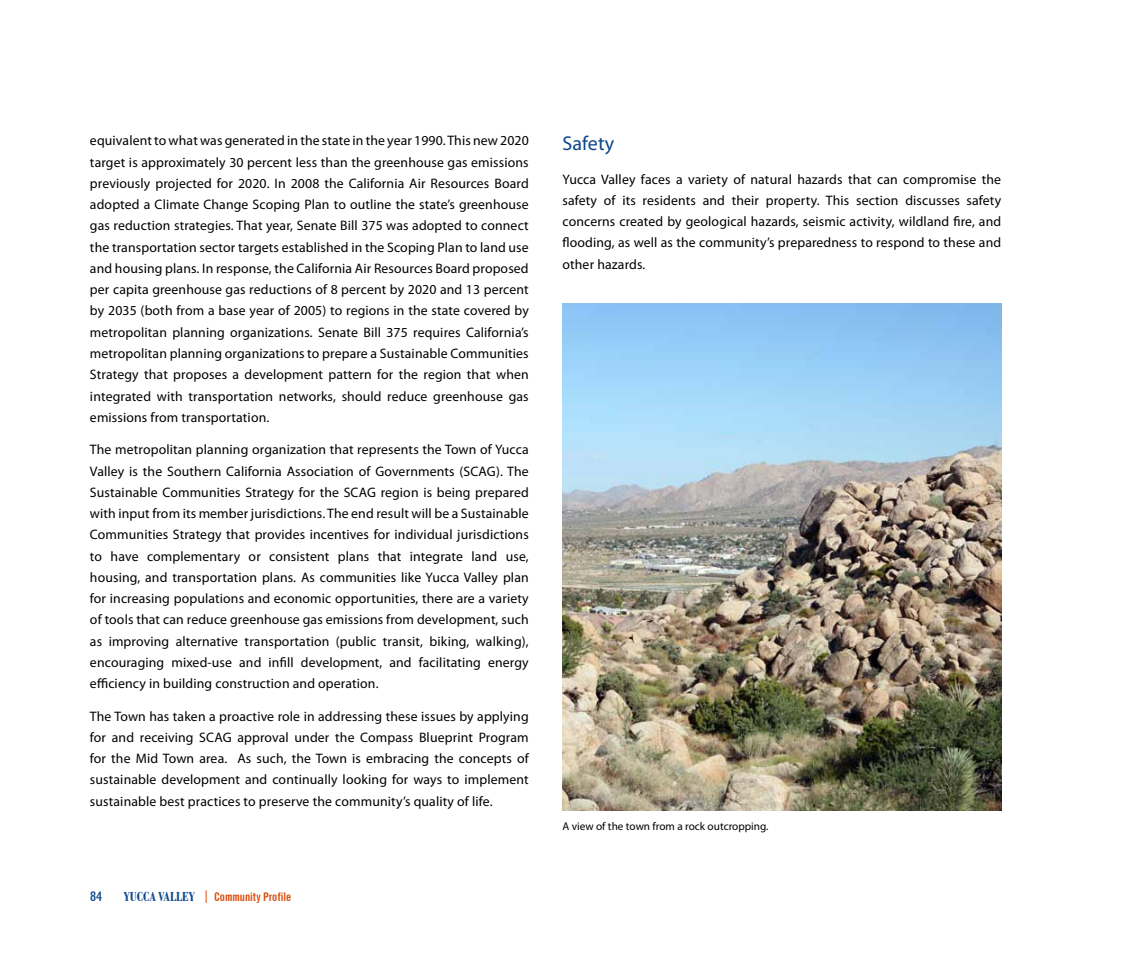
<style>
.page{position:relative;width:1125px;height:957px;background:#fff}
.page>*{position:absolute;margin:0;border:0;box-sizing:border-box;transform-origin:0 0}
.t1{font:20px "Myriad Pro";letter-spacing:.005em;color:#0b468c}
.t2{font:13.75px/21.2px "Myriad Pro";letter-spacing:.01em;color:#000;text-align:justify}
.t3{font:500 condensed 13.12px "Futura BT";color:#0b468c;scale:1.2 1}
.t4{font:700 extra-condensed 11.88px "News Gothic BT";color:#db4905;scale:1.1 1}
.t5{font:11.25px "Myriad Pro";color:#000}
.s1{font-family:"Bodoni BT";font-stretch:condensed;font-size:13.75px;color:#0b468c}
.s2{font-size:12.5px}
</style>
<div class="page">
<img style="left:562px;top:304px;width:439px;height:506px">
<p class="t2" style="left:90px;top:130px;width:440px">equivalent to what was generated in the state in the year 1990. This new 2020 target is approximately 30 percent less than the greenhouse gas emissions previously projected for 2020. In 2008 the California Air Resources Board adopted a Climate Change Scoping Plan to outline the state’s greenhouse gas reduction strategies. That year, Senate Bill 375 was adopted to connect the transportation sector targets established in the Scoping Plan to land use and housing plans. In response, the California Air Resources Board proposed per capita greenhouse gas reductions of 8 percent by 2020 and 13 percent by 2035 (both from a base year of 2005) to regions in the state covered by metropolitan planning organizations. Senate Bill 375 requires California’s metropolitan planning organizations to prepare a Sustainable Communities Strategy that proposes a development pattern for the region that when integrated with transportation networks, should reduce greenhouse gas emissions from transportation.</p>
<p class="t2" style="left:90px;top:439px;width:440px">The metropolitan planning organization that represents the Town of Yucca Valley is the Southern California Association of Governments (SCAG). The Sustainable Communities Strategy for the SCAG region is being prepared with input from its member jurisdictions. The end result will be a Sustainable Communities Strategy that provides incentives for individual jurisdictions to have complementary or consistent plans that integrate land use, housing, and transportation plans. As communities like Yucca Valley plan for increasing populations and economic opportunities, there are a variety of tools that can reduce greenhouse gas emissions from development, such as improving alternative transportation (public transit, biking, walking), encouraging mixed-use and infill development, and facilitating energy efficiency in building construction and operation.</p>
<p class="t2" style="left:90px;top:705px;width:440px">The Town has taken a proactive role in addressing these issues by applying for and receiving SCAG approval under the Compass Blueprint Program for the Mid Town area. As such, the Town is embracing the concepts of sustainable development and continually looking for ways to implement sustainable best practices to preserve the community’s quality of life.</p>
<p class="t3" style="left:90px;top:888px;width:12px">84</p>
<p class="t4" style="left:124px;top:889px;width:154px"><span class="s1">YUCCA VALLEY</span> <span class="s2">|</span> Community Profile</p>
<h1 class="t1" style="left:562px;top:131px;width:53px">Safety</h1>
<p class="t2" style="left:562px;top:168px;width:440px">Yucca Valley faces a variety of natural hazards that can compromise the safety of its residents and their property. This section discusses safety concerns created by geological hazards, seismic activity, wildland fire, and flooding, as well as the community’s preparedness to respond to these and other hazards.</p>
<p class="t5" style="left:562px;top:819px;width:208px">A view of the town from a rock outcropping.</p>
</div>
